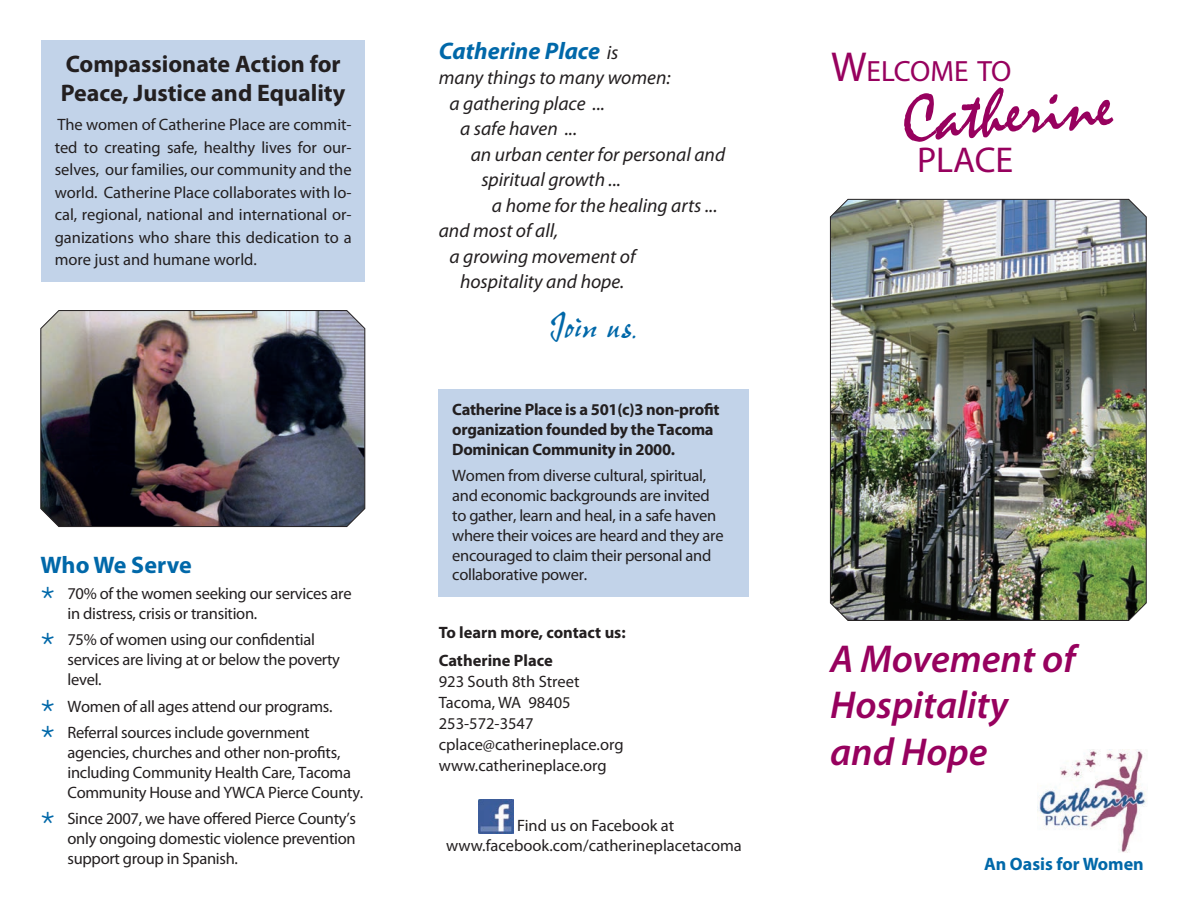
<style>
.page{position:relative;width:1188px;height:918px;background:#fff}
.page>*{position:absolute;margin:0;border:0;box-sizing:border-box;transform-origin:0 0}
.t1{font:69px "Mistral";color:#97015e}
.t2{font:42px "Sumibrush";color:#0068a9}
.t3{font:italic 600 39px/46.8px "Myriad Pro";color:#97015e}
.t4{font:36px "Myriad Pro";color:#97015e}
.t5{font:29.4px "Myriad Pro";letter-spacing:-.01em;color:#97015e}
.t6{font:700 24px/28.8px "Myriad Pro";color:#231f20}
.t7{font:italic 700 24px "Myriad Pro";color:#0068a9}
.CP_brochure_header{font:700 24px "Myriad Pro";color:#0068a9}
.t8{font:italic 19.5px "Myriad Pro";color:#231f20}
.t9{font:700 18px "Myriad Pro";color:#0068a9}
.CP_starred_list{font:16.5px/19.8px "Myriad Pro";letter-spacing:-.02em;color:#231f20}
.CP_starred_list-2{font:16.5px "Myriad Pro";color:#231f20}
.CP_starred_list-3{font:700 16.5px/19.8px "Myriad Pro";letter-spacing:-.02em;color:#231f20}
.CP_starred_list-4{font:700 16.5px "Myriad Pro";color:#231f20}
.s1{font-weight:400;font-size:19.5px;color:#231f20}
.s2{font-size:42px}
</style>
<div class="page">
<img style="left:479px;top:799px;width:34px;height:35px">
<div style="left:439px;top:389px;width:310px;height:208px;background:#c2d3e9"></div>
<img style="left:830px;top:198px;width:317px;height:423px">
<img style="left:1037px;top:749px;width:110px;height:104px">
<div style="left:41px;top:40px;width:324px;height:242px;background:#c2d3e9"></div>
<img style="left:40px;top:310px;width:326px;height:217px">
<p class="t6" style="left:61px;top:49px;width:286px">Compassionate Action for<br>Peace, Justice and Equality</p>
<p class="CP_starred_list" style="left:55px;top:113px;width:299px;line-height:22.5px;text-align:justify">The women of Catherine Place are commit&shy;ted to creating safe, healthy lives for our&shy;selves, our families, our community and the world. Catherine Place collaborates with lo&shy;cal, regional, national and international or&shy;ganizations who share this dedication to a more just and humane world.</p>
<p class="CP_brochure_header" style="left:40px;top:549px;width:153px">Who We Serve</p>
<p class="CP_starred_list" style="left:67px;top:583px;width:286px">70% of the women seeking our services are in distress, crisis or transition.</p>
<p class="CP_starred_list" style="left:67px;top:630px;width:274px">75% of women using our confidential services are living at or below the poverty level.</p>
<p class="CP_starred_list" style="left:67px;top:696px;width:267px">Women of all ages attend our programs.</p>
<p class="CP_starred_list" style="left:67px;top:722px;width:297px">Referral sources include government agencies, churches and other non-profits, including Community Health Care, Tacoma Community House and YWCA Pierce County.</p>
<p class="CP_starred_list" style="left:67px;top:808px;width:290px;text-align:justify">Since 2007, we have offered Pierce County’s only ongoing domestic violence prevention support group in Spanish.</p>
<p class="t7" style="left:439px;top:35px;width:181px">Catherine Place <span class="s1">is</span></p>
<p class="t8" style="left:439px;top:65px;width:233px">many things to many women:</p>
<p class="t8" style="left:449px;top:91px;width:157px">a gathering place ...</p>
<p class="t8" style="left:460px;top:116px;width:119px">a safe haven ...</p>
<p class="t8" style="left:471px;top:142px;width:256px">an urban center for personal and</p>
<p class="t8" style="left:481px;top:167px;width:141px">spiritual growth ...</p>
<p class="t8" style="left:492px;top:193px;width:227px">a home for the healing arts ...</p>
<p class="t8" style="left:439px;top:218px;width:121px">and most of all,</p>
<p class="t8" style="left:449px;top:244px;width:188px">a growing movement of</p>
<p class="t8" style="left:460px;top:269px;width:166px">hospitality and hope.</p>
<p class="t2" style="left:550px;top:308px;width:89px">Join us.</p>
<p class="CP_starred_list-3" style="left:452px;top:399px;width:269px">Catherine Place is a 501(c)3 non-profit organization founded by the Tacoma<br>Dominican Community in 2000.</p>
<p class="CP_starred_list" style="left:452px;top:466px;width:273px">Women from diverse cultural, spiritual, and economic backgrounds are invited to gather, learn and heal, in a safe haven where their voices are heard and they are encouraged to claim their personal and collaborative power.</p>
<p class="CP_starred_list-4" style="left:439px;top:622px;width:188px">To learn more, contact us:</p>
<p class="CP_starred_list-4" style="left:439px;top:650px;width:115px">Catherine Place</p>
<p class="CP_starred_list-2" style="left:439px;top:671px;width:142px">923 South 8th Street</p>
<p class="CP_starred_list-2" style="left:439px;top:692px;width:133px">Tacoma, WA 98405</p>
<p class="CP_starred_list-2" style="left:439px;top:713px;width:96px">253-572-3547</p>
<p class="CP_starred_list-2" style="left:439px;top:734px;width:186px">cplace@catherineplace.org</p>
<p class="CP_starred_list-2" style="left:439px;top:755px;width:170px">www.catherineplace.org</p>
<p class="CP_starred_list-2" style="left:517px;top:816px;width:159px">Find us on Facebook at</p>
<p class="CP_starred_list-2" style="left:446px;top:835px;width:297px">www.facebook.com/catherineplacetacoma</p>
<p class="t5" style="left:831px;top:53px;width:182px"><span class="s2">W</span>ELCOME TO</p>
<p class="t1" style="left:900px;top:78px;width:211px;rotate:-4deg">Catherine</p>
<p class="t4" style="left:917px;top:138px;width:98px">PLACE</p>
<p class="t3" style="left:830px;top:634px;width:247px">A Movement of<br>Hospitality</p>
<p class="t3" style="left:830px;top:728px;width:159px">and Hope</p>
<p class="t9" style="left:984px;top:852px;width:161px">An Oasis for Women</p>
</div>
